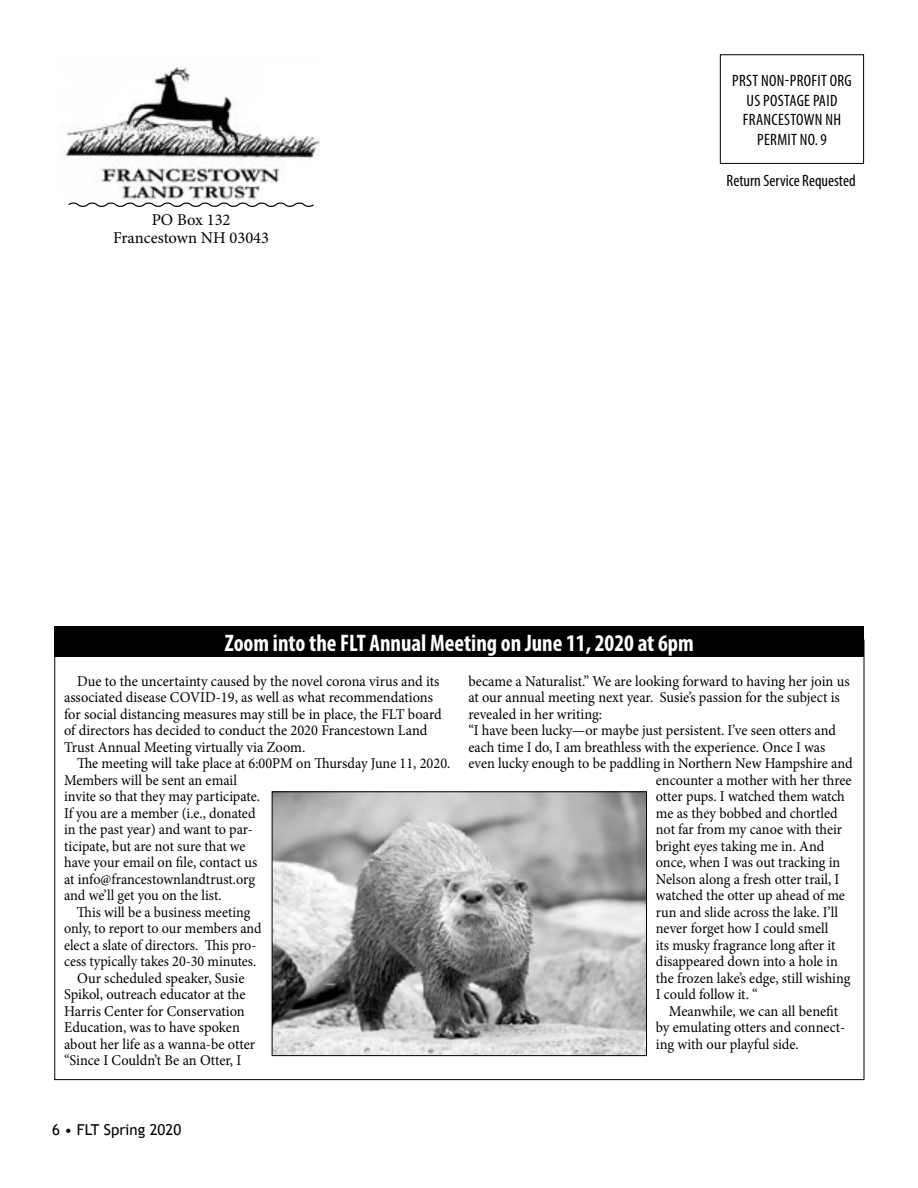
<style>
.page{position:relative;width:918px;height:1188px;background:#fff}
.page>*{position:absolute;margin:0;border:0;box-sizing:border-box;transform-origin:0 0}
.t1{font:700 condensed 24px "Myriad Pro";color:#fff;scale:.96 1}
.t2{font:condensed 16.5px/19.5px "Myriad Pro";letter-spacing:.02em;color:#000;text-align:center}
.t3{font:16.5px/18px "Minion Pro";color:#000;text-align:center}
.t4{font:condensed 16.5px "Myriad Pro";color:#000}
.t5{font:15px "Minion Pro";color:#000;scale:.95 1}
.t6{font:15px/16.5px "Minion Pro";color:#000;scale:.96 1}
.t7{font:15px "Minion Pro";color:#000;scale:.94 1}
.t8{font:15px "Trebuchet MS";color:#000}
</style>
<div class="page">
<img style="left:61px;top:66px;width:259px;height:135px">
<svg style="left:68px;top:201px;width:246px;height:6px"></svg>
<div style="left:720px;top:54px;width:144px;height:110px;border:1px solid #000"></div>
<div style="left:54px;top:626px;width:810px;height:31px;background:#000"></div>
<img style="left:274px;top:793px;width:371px;height:261px">
<div style="left:272px;top:791px;width:375px;height:265px;border:1px solid #000"></div>
<p class="t3" style="left:113px;top:211px;width:158px">PO Box 132<br>Francestown NH 03043</p>
<p class="t2" style="left:732px;top:71px;width:121px">PRST NON-PROFIT ORG<br>US POSTAGE PAID<br>FRANCESTOWN NH<br>PERMIT NO. 9</p>
<p class="t4" style="left:727px;top:171px;width:130px">Return Service Requested</p>
<h1 class="t1" style="left:225px;top:628px;width:490px">Zoom into the FLT Annual Meeting on June 11, 2020 at 6pm</h1>
<p class="t6" style="left:64px;top:673px;width:395px;text-indent:13px">Due to the uncertainty caused by the novel corona virus and its associated disease COVID-19, as well as what recommendations for social distancing measures may still be in place, the FLT board of directors has decided to conduct the 2020 Francestown Land Trust Annual Meeting virtually via Zoom.</p>
<p class="t5" style="left:77px;top:754px;width:395px">The meeting will take place at 6:00PM on Thursday June 11, 2020.</p>
<p class="t5" style="left:64px;top:770px;width:183px">Members will be sent an email</p>
<p class="t5" style="left:64px;top:787px;width:208px">invite so that they may participate.</p>
<p class="t5" style="left:64px;top:803px;width:203px">If you are a member (i.e., donated</p>
<p class="t5" style="left:64px;top:820px;width:200px">in the past year) and want to par-</p>
<p class="t5" style="left:64px;top:836px;width:193px">ticipate, but are not sure that we</p>
<p class="t5" style="left:64px;top:853px;width:205px">have your email on file, contact us</p>
<p class="t5" style="left:64px;top:869px;width:202px">at info@francestownlandtrust.org</p>
<p class="t5" style="left:64px;top:886px;width:167px">and we’ll get you on the list.</p>
<p class="t7" style="left:77px;top:902px;width:186px">This will be a business meeting</p>
<p class="t7" style="left:64px;top:919px;width:212px">only, to report to our members and</p>
<p class="t7" style="left:64px;top:935px;width:206px">elect a slate of directors. This pro-</p>
<p class="t7" style="left:64px;top:952px;width:206px">cess typically takes 20-30 minutes.</p>
<p class="t6" style="left:77px;top:970px;width:176px">Our scheduled speaker, Susie</p>
<p class="t6" style="left:64px;top:986px;width:191px">Spikol, outreach educator at the</p>
<p class="t6" style="left:64px;top:1003px;width:190px">Harris Center for Conservation</p>
<p class="t6" style="left:64px;top:1019px;width:185px">Education, was to have spoken</p>
<p class="t6" style="left:64px;top:1036px;width:200px">about her life as a wanna-be otter</p>
<p class="t6" style="left:64px;top:1052px;width:186px">“Since I Couldn’t Be an Otter, I</p>
<p class="t6" style="left:468px;top:673px;width:399px">became a Naturalist.” We are looking forward to having her join us</p>
<p class="t6" style="left:468px;top:689px;width:388px">at our annual meeting next year. Susie’s passion for the subject is</p>
<p class="t6" style="left:468px;top:706px;width:141px">revealed in her writing:</p>
<p class="t5" style="left:468px;top:721px;width:388px">“I have been lucky—or maybe just persistent. I’ve seen otters and</p>
<p class="t5" style="left:468px;top:737px;width:377px">each time I do, I am breathless with the experience. Once I was</p>
<p class="t5" style="left:468px;top:754px;width:406px">even lucky enough to be paddling in Northern New Hampshire and</p>
<p class="t5" style="left:656px;top:770px;width:208px">encounter a mother with her three</p>
<p class="t5" style="left:656px;top:787px;width:200px">otter pups. I watched them watch</p>
<p class="t5" style="left:656px;top:803px;width:193px">me as they bobbed and chortled</p>
<p class="t5" style="left:656px;top:820px;width:198px">not far from my canoe with their</p>
<p class="t5" style="left:656px;top:836px;width:179px">bright eyes taking me in. And</p>
<p class="t5" style="left:656px;top:853px;width:196px">once, when I was out tracking in</p>
<p class="t5" style="left:656px;top:869px;width:195px">Nelson along a fresh otter trail, I</p>
<p class="t5" style="left:656px;top:886px;width:201px">watched the otter up ahead of me</p>
<p class="t5" style="left:656px;top:902px;width:193px">run and slide across the lake. I’ll</p>
<p class="t5" style="left:656px;top:919px;width:183px">never forget how I could smell</p>
<p class="t5" style="left:656px;top:935px;width:191px">its musky fragrance long after it</p>
<p class="t5" style="left:656px;top:952px;width:193px">disappeared down into a hole in</p>
<p class="t5" style="left:656px;top:968px;width:206px">the frozen lake’s edge, still wishing</p>
<p class="t5" style="left:656px;top:985px;width:109px">I could follow it. “</p>
<p class="t6" style="left:669px;top:1003px;width:178px">Meanwhile, we can all benefit</p>
<p class="t6" style="left:656px;top:1019px;width:199px">by emulating otters and connect-</p>
<p class="t6" style="left:656px;top:1036px;width:150px">ing with our playful side.</p>
<p class="t8" style="left:52px;top:1121px;width:131px">6 • FLT Spring 2020</p>
</div>
